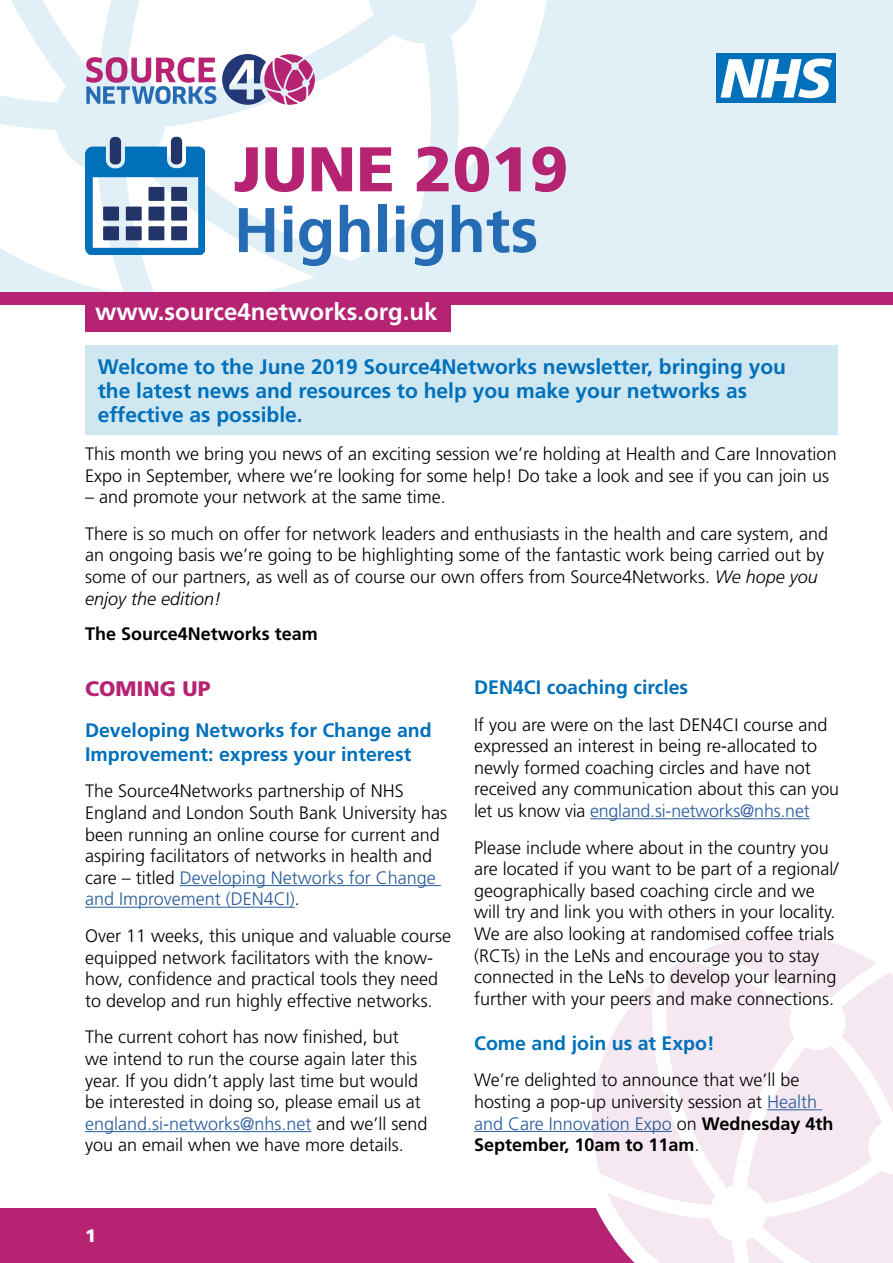
<style>
.page{position:relative;width:893px;height:1263px;background:#fff}
.page>*{position:absolute;margin:0;border:0;box-sizing:border-box;transform-origin:0 0}
.t1{font:700 63px "Frutiger";color:#256cb5}
.t2{font:900 63px "Frutiger";color:#b52372}
.t3{font:700 24px "Frutiger";color:#fff}
.t4{font:700 21px/24px "Frutiger";color:#0070ba}
.t5{font:900 21px "Frutiger";color:#b52372}
.t6{font:700 19.5px/23.4px "Frutiger";color:#0070ba}
.t7{font:300 18px/21.6px "Frutiger";color:#000}
.t8{font:700 18px "Frutiger";color:#000}
.t9{font:900 18px "Frutiger";color:#fff}
.s1{font-style:italic}
.s2{color:#275b9b}
.s3{font-weight:700}
</style>
<div class="page">
<div style="left:85px;top:345px;width:753px;height:90px;background:#cee7f1"></div>
<div style="left:0;top:0;width:893px;height:303px;background:#e1f0f6"></div>
<svg style="left:451px;top:0;width:96px;height:184px"></svg>
<svg style="left:394px;top:35px;width:37px;height:201px;fill:#fff"></svg>
<div style="left:0;top:1209px;width:893px;height:54px;background:#b52372"></div>
<svg style="left:591px;top:934px;width:302px;height:329px"></svg>
<hr style="left:180px;top:885px;width:261px;height:1px;background:#275b9b">
<hr style="left:85px;top:907px;width:210px;height:1px;background:#275b9b">
<hr style="left:85px;top:1131px;width:226px;height:1px;background:#275b9b">
<div style="left:0;top:292px;width:893px;height:13px;background:#b52372"></div>
<hr style="left:590px;top:818px;width:220px;height:1px;background:#275b9b">
<hr style="left:767px;top:1109px;width:55px;height:1px;background:#275b9b">
<hr style="left:474px;top:1131px;width:198px;height:1px;background:#275b9b">
<svg style="left:0;top:0;width:394px;height:292px"></svg>
<div style="left:148px;top:187px;width:16px;height:14px;background:#233568"></div>
<div style="left:171px;top:187px;width:16px;height:14px;background:#233568"></div>
<div style="left:103px;top:207px;width:16px;height:14px;background:#233568"></div>
<div style="left:126px;top:207px;width:16px;height:14px;background:#233568"></div>
<div style="left:148px;top:207px;width:16px;height:14px;background:#233568"></div>
<div style="left:171px;top:207px;width:16px;height:14px;background:#233568"></div>
<div style="left:103px;top:226px;width:16px;height:14px;background:#233568"></div>
<div style="left:126px;top:226px;width:16px;height:14px;background:#233568"></div>
<div style="left:148px;top:226px;width:16px;height:14px;background:#233568"></div>
<div style="left:171px;top:226px;width:16px;height:14px;background:#233568"></div>
<div style="left:85px;top:297px;width:366px;height:35px;background:#b52372"></div>
<div style="left:716px;top:53px;width:120px;height:50px;background:#0070ba"></div>
<svg style="left:721px;top:59px;width:111px;height:39px"></svg>
<p class="t2" style="left:234px;top:131px;width:336px">JUNE 2019</p>
<p class="t1" style="left:234px;top:193px;width:306px">Highlights</p>
<p class="t3" style="left:95px;top:297px;width:344px">www.source4networks.org.uk</p>
<p class="t4" style="left:98px;top:355px;width:690px">Welcome to the June 2019 Source4Networks newsletter, bringing you the latest news and resources to help you make your networks as</p>
<p class="t4" style="left:98px;top:403px;width:207px">effective as possible.</p>
<p class="t7" style="left:85px;top:443px;width:753px">This month we bring you news of an exciting session we’re holding at Health and Care Innovation<br>Expo in September, where we’re looking for some help! Do take a look and see if you can join us</p>
<p class="t7" style="left:85px;top:486px;width:362px">– and promote your network at the same time.</p>
<p class="t7" style="left:85px;top:523px;width:745px">There is so much on offer for network leaders and enthusiasts in the health and care system, and an ongoing basis we’re going to be highlighting some of the fantastic work being carried out by some of our partners, as well as of course our own offers from Source4Networks. <span class="s1">We hope you enjoy the edition!</span></p>
<p class="t8" style="left:85px;top:623px;width:234px">The Source4Networks team</p>
<p class="t5" style="left:85px;top:676px;width:127px">COMING UP</p>
<p class="t6" style="left:85px;top:719px;width:348px">Developing Networks for Change and<br>Improvement: express your interest</p>
<p class="t7" style="left:85px;top:781px;width:364px">The Source4Networks partnership of NHS England and London South Bank University has been running an online course for current and aspiring facilitators of networks in health and care – titled <span class="s2">Developing Networks for Change and Improvement (DEN4CI)</span>.</p>
<p class="t7" style="left:85px;top:925px;width:368px">Over 11 weeks, this unique and valuable course equipped network facilitators with the know&shy;how, confidence and practical tools they need to develop and run highly effective networks.</p>
<p class="t7" style="left:85px;top:1027px;width:344px">The current cohort has now finished, but<br>we intend to run the course again later this year. If you didn’t apply last time but would be interested in doing so, please email us at <span class="s2">england.si-networks@nhs.net</span> and we’ll send you an email when we have more details.</p>
<p class="t6" style="left:474px;top:675px;width:216px">DEN4CI coaching circles</p>
<p class="t7" style="left:474px;top:714px;width:366px">If you are were on the last DEN4CI course and expressed an interest in being re-allocated to newly formed coaching circles and have not received any communication about this can you let us know via <span class="s2">england.si-networks@nhs.net</span></p>
<p class="t7" style="left:474px;top:837px;width:366px">Please include where about in the country you are located if you want to be part of a regional/ geographically based coaching circle and we will try and link you with others in your locality.</p>
<p class="t7" style="left:474px;top:923px;width:364px">We are also looking at randomised coffee trials (RCTs) in the LeNs and encourage you to stay connected in the LeNs to develop your learning further with your peers and make connections.</p>
<p class="t6" style="left:474px;top:1031px;width:242px">Come and join us at Expo!</p>
<p class="t7" style="left:474px;top:1070px;width:361px">We’re delighted to announce that we’ll be hosting a pop-up university session at <span class="s2">Health and Care Innovation Expo</span> on <span class="s3">Wednesday 4th September, 10am to 11am</span>.</p>
<p class="t9" style="left:85px;top:1225px;width:13px">1</p>
</div>
